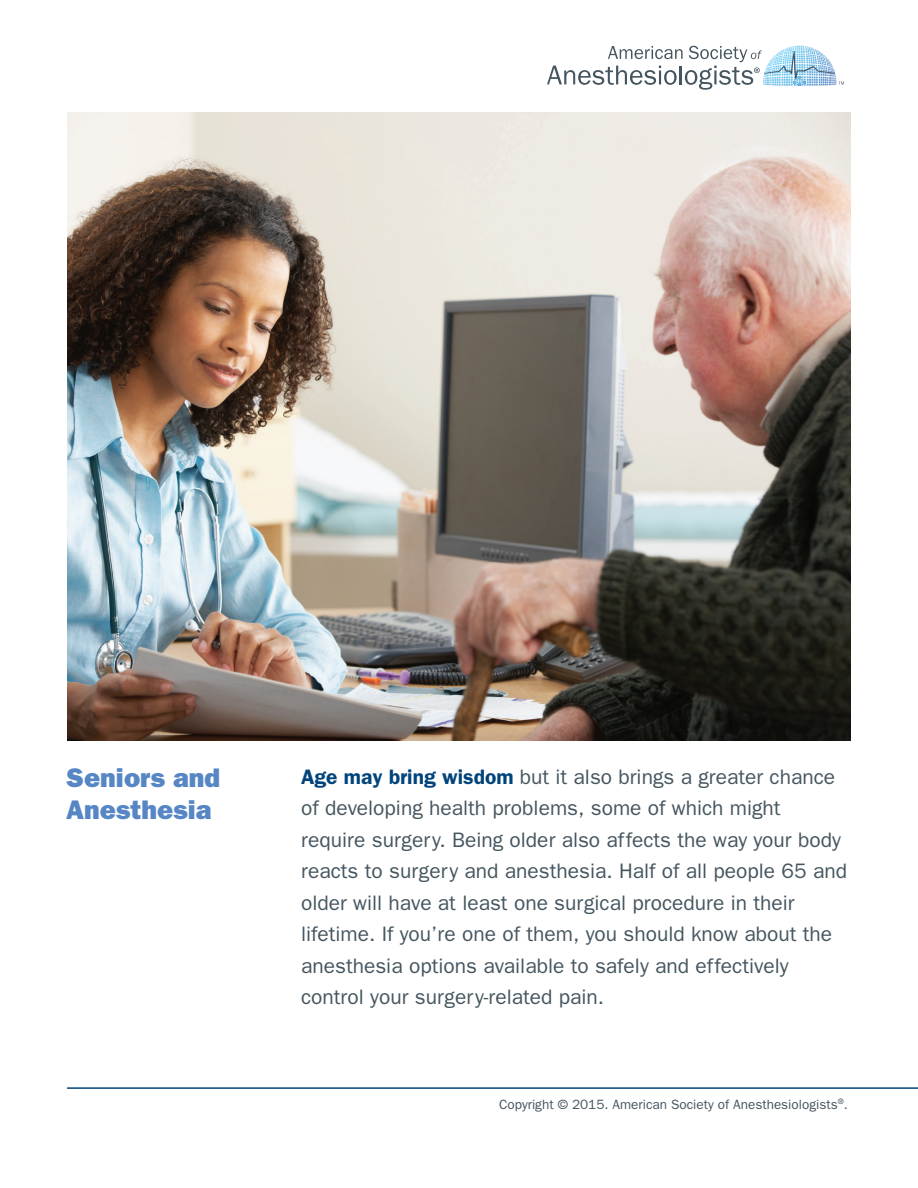
<style>
.page{position:relative;width:918px;height:1188px;background:#fff}
.page>*{position:absolute;margin:0;border:0;box-sizing:border-box;transform-origin:0 0}
.t1{font:800 27px/32.4px "Franklin Gothic";color:#5786c5}
.t2{font:21px/31.5px "Franklin Gothic";color:#45555f}
.t3{font:13.5px "Franklin Gothic";color:#45555f}
.s1{font-weight:600;color:#00447b}
</style>
<div class="page">
<hr style="left:67px;top:1087px;width:851px;height:2px;background:#00447b">
<svg style="left:547px;top:46px;width:297px;height:44px"></svg>
<img style="left:67px;top:112px;width:783px;height:628px">
<p class="t1" style="left:66px;top:761px;width:155px">Seniors and<br>Anesthesia</p>
<p class="t2" style="left:301px;top:760px;width:548px"><span class="s1">Age may bring wisdom</span> but it also brings a greater chance of developing health problems, some of which might require surgery. Being older also affects the way your body reacts to surgery and anesthesia. Half of all people 65 and older will have at least one surgical procedure in their lifetime. If you’re one of them, you should know about the anesthesia options available to safely and effectively control your surgery-related pain.</p>
<p class="t3" style="left:499px;top:1096px;width:350px">Copyright © 2015. American Society of Anesthesiologists<sup>®</sup>.</p>
</div>
